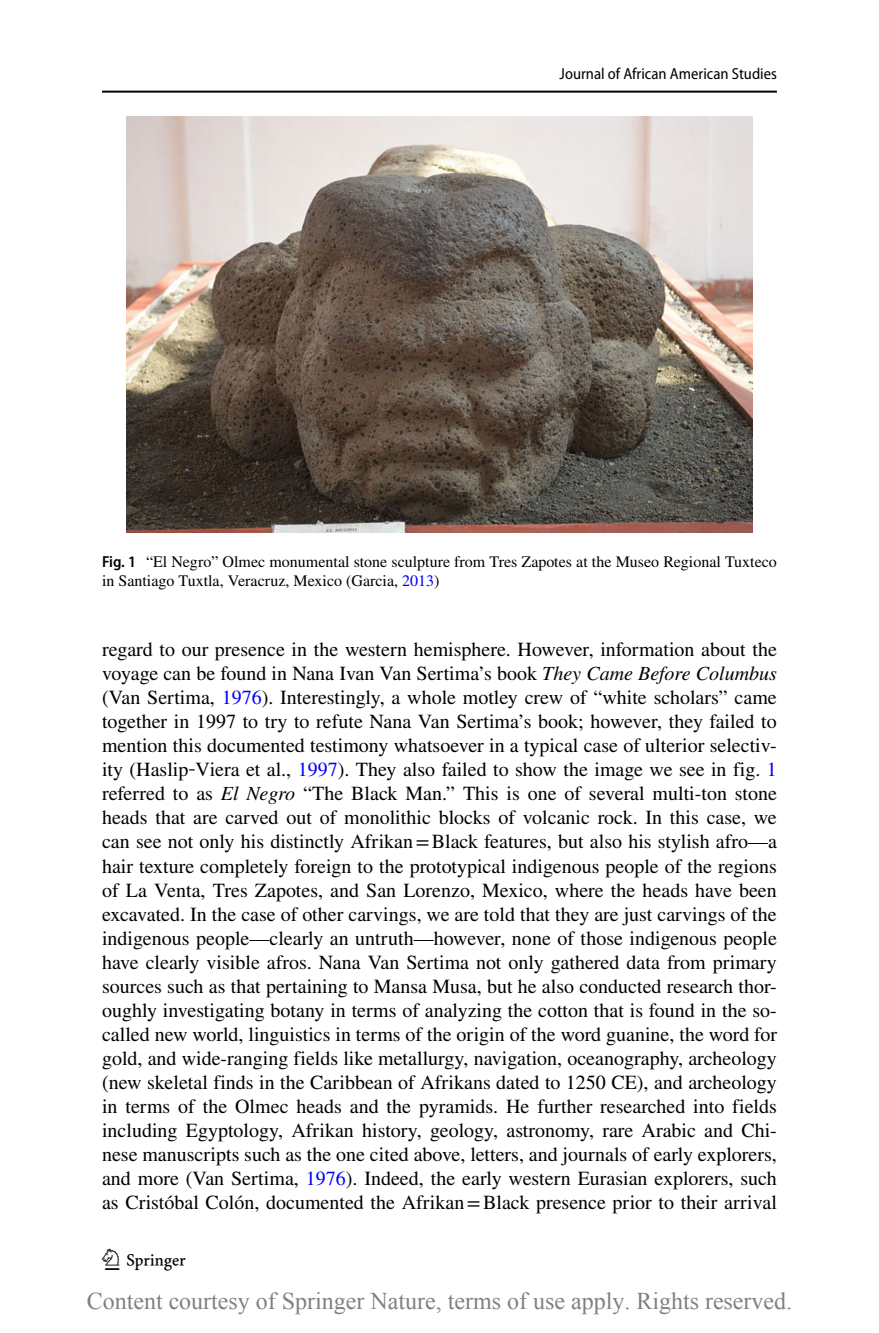
<style>
.page{position:relative;width:879px;height:1333px;background:#fff}
.page>*{position:absolute;margin:0;border:0;box-sizing:border-box;transform-origin:0 0}
.t1{font:30px "Springnew Regular 4";color:#000}
.t2{font:24px "Times New Roman";color:#808080}
.t3{font:20px/24px "STIX";color:#000;text-align:justify}
.t4{font:16px/19px "STIX";color:#000}
.t5{font:semi-condensed 16px "Myriad Pro";color:#000}
.s1{font-family:"Myriad Pro";font-weight:600;font-stretch:semi-condensed}
.s2{color:#00f}
.s3{font-style:italic}
.s4{font-family:"Code 2000"}
.s5{font-style:inherit}
</style>
<div class="page">
<hr style="left:102px;top:91px;width:675px;height:2px;background:#000">
<img style="left:127px;top:116px;width:625px;height:416px">
<p class="t5" style="left:559px;top:65px;width:219px">Journal of African American Studies</p>
<p class="t4" style="left:102px;top:553px;width:676px"><span class="s1">Fig. 1</span> “El Negro” Olmec monumental stone sculpture from Tres Zapotes at the Museo Regional Tuxteco in Santiago Tuxtla, Veracruz, Mexico (Garcia, <span class="s2">2013</span>)</p>
<p class="t3" style="left:102px;top:639px;width:676px">regard to our presence in the western hemisphere. However, information about the voyage can be found in Nana Ivan Van Sertima’s book <span class="s3">They Came Before Columbus </span>(Van Sertima, <span class="s2">1976</span>). Interestingly, a whole motley crew of “white scholars” came together in 1997 to try to refute Nana Van Sertima’s book; however, they failed to mention this documented testimony whatsoever in a typical case of ulterior selectiv&shy;ity (Haslip<span class="s4">‐</span>Viera et al., <span class="s2">1997</span>). They also failed to show the image we see in fig. <span class="s2">1 </span>referred to as <span class="s3">El Negro</span> “The Black Man.” This is one of several multi-ton stone heads that are carved out of monolithic blocks of volcanic rock. In this case, we can see not only his distinctly Afrikan=Black features, but also his stylish afro—a hair texture completely foreign to the prototypical indigenous people of the regions of La Venta, Tres Zapotes, and San Lorenzo, Mexico, where the heads have been excavated. In the case of other carvings, we are told that they are just carvings of the indigenous people—clearly an untruth—however, none of those indigenous people have clearly visible afros. Nana Van Sertima not only gathered data from primary sources such as that pertaining to Mansa Musa, but he also conducted research thor&shy;oughly investigating botany in terms of analyzing the cotton that is found in the so&shy;called new world, linguistics in terms of the origin of the word guanine, the word for gold, and wide-ranging fields like metallurgy, navigation, oceanography, archeology (new skeletal finds in the Caribbean of Afrikans dated to 1250 <span class="s5">CE</span>), and archeology in terms of the Olmec heads and the pyramids. He further researched into fields including Egyptology, Afrikan history, geology, astronomy, rare Arabic and Chi&shy;nese manuscripts such as the one cited above, letters, and journals of early explorers, and more (Van Sertima, <span class="s2">1976</span>). Indeed, the early western Eurasian explorers, such as Cristóbal Colón, documented the Afrikan=Black presence prior to their arrival</p>
<h1 class="t1" style="left:105px;top:1248px;width:83px">1 3</h1>
<p class="t2" style="left:87px;top:1292px;width:707px">Content courtesy of Springer Nature, terms of use apply. Rights reserved.</p>
</div>
